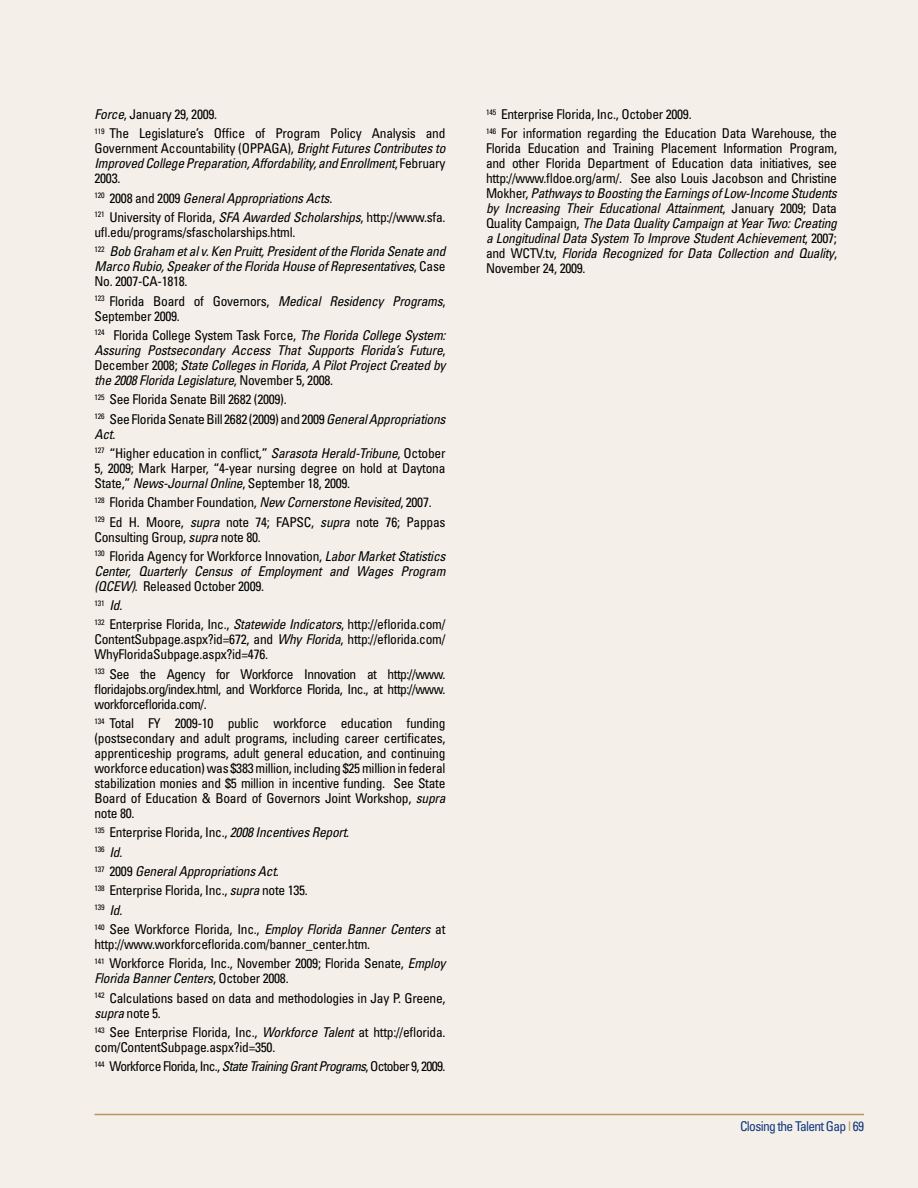
<style>
.page{position:relative;width:918px;height:1188px;background:#f4f0e9}
.page>*{position:absolute;margin:0;border:0;box-sizing:border-box;transform-origin:0 0}
.t1{font:condensed 13.5px/15px "Univers";letter-spacing:-.02em;color:#000}
.t2{font:italic condensed 13.5px/15px "Univers";letter-spacing:-.02em;color:#000}
.t3{font:condensed 13.5px "Univers";letter-spacing:-.05em;color:#000}
.t4{font:condensed 13.5px "Univers";letter-spacing:-.05em;color:#15397f}
.t5{font:condensed 7.8px "Univers";letter-spacing:-.02em;color:#000}
.s1{font-style:italic}
.s2{font-style:normal}
.s3{font-style:italic;font-size:13.5px}
.s4{font-size:13.5px}
.s5{color:#b4975a}
</style>
<div class="page">
<hr style="left:94px;top:1114px;width:770px;height:1px;background:#b4975a">
<p class="t1" style="left:94px;top:104px;width:353px;line-height:19.4px"><span class="s1">Force</span>, January 29, 2009.<br><sup>119</sup> The Legislature’s Office of Program Policy Analysis and</p>
<p class="t2" style="left:95px;top:141px;width:353px;text-align:justify"><span class="s2">Government Accountability (OPPAGA),</span> Bright Futures Contributes to Improved College Preparation, Affordability, and Enrollment<span class="s2">, February 2003.</span></p>
<p class="t1" style="left:94px;top:188px;width:353px;line-height:19.4px"><sup>120</sup> 2008 and 2009 <span class="s1">General Appropriations Acts</span>.<br><sup>121</sup> University of Florida, <span class="s1">SFA Awarded Scholarships</span>, http://www.sfa.</p>
<p class="t2" style="left:94px;top:222px;width:352px;line-height:19.4px"><span class="s2">ufl.edu/programs/sfascholarships.html.<br></span><sup>122</sup> Bob Graham et al v. Ken Pruitt, President of the Florida Senate and</p>
<p class="t2" style="left:95px;top:259px;width:353px">Marco Rubio, Speaker of the Florida House of Representatives<span class="s2">, Case<br>No. 2007-CA-1818.</span></p>
<p class="t1" style="left:94px;top:293px;width:353px"><sup>123</sup> Florida Board of Governors, <span class="s1">Medical Residency Programs</span>,<br>September 2009.</p>
<p class="t2" style="left:94px;top:327px;width:353px;text-align:justify"><sup>124</sup> <span class="s2">Florida College System Task Force,</span> The Florida College System:<br>Assuring Postsecondary Access That Supports Florida’s Future<span class="s2">, December 2008;</span> State Colleges in Florida, A Pilot Project Created by the 2008 Florida Legislature<span class="s2">, November 5, 2008.</span></p>
<p class="t1" style="left:94px;top:389px;width:353px;line-height:19.4px"><sup>125</sup> See Florida Senate Bill 2682 (2009).<br><sup>126</sup> See Florida Senate Bill 2682 (2009) and 2009 <span class="s1">General Appropriations</span></p>
<p class="t1" style="left:94px;top:424px;width:353px;line-height:19.4px"><span class="s1">Act</span>.<br><sup>127</sup> “Higher education in conflict,” <span class="s1">Sarasota Herald-Tribune</span>, October</p>
<p class="t1" style="left:95px;top:460px;width:352px">5, 2009; Mark Harper, “4-year nursing degree on hold at Daytona<br>State,” <span class="s1">News-Journal Online</span>, September 18, 2009.</p>
<p class="t1" style="left:94px;top:492px;width:353px;line-height:19.4px"><sup>128</sup> Florida Chamber Foundation, <span class="s1">New Cornerstone Revisited</span>, 2007.<br><sup>129</sup> Ed H. Moore, <span class="s1">supra</span> note 74; FAPSC, <span class="s1">supra</span> note 76; Pappas</p>
<p class="t1" style="left:94px;top:527px;width:353px;line-height:19.4px">Consulting Group, <span class="s1">supra</span> note 80.<br><sup>130</sup> Florida Agency for Workforce Innovation, <span class="s1">Labor Market Statistics</span></p>
<p class="t2" style="left:95px;top:563px;width:352px">Center, Quarterly Census of Employment and Wages Program (QCEW)<span class="s2">. Released October 2009.</span></p>
<p class="t5" style="left:94px;top:598px;width:29px">131 <span class="s3">Id</span><span class="s4">.</span></p>
<p class="t1" style="left:94px;top:617px;width:353px;text-align:justify"><sup>132</sup> Enterprise Florida, Inc., <span class="s1">Statewide Indicators</span>, http://eflorida.com/ ContentSubpage.aspx?id=672, and <span class="s1">Why Florida</span>, http://eflorida.com/ WhyFloridaSubpage.aspx?id=476.</p>
<p class="t1" style="left:94px;top:666px;width:352px;text-align:justify"><sup>133</sup> See the Agency for Workforce Innovation at http://www. floridajobs.org/index.html, and Workforce Florida, Inc., at http://www. workforceflorida.com/.</p>
<p class="t1" style="left:94px;top:715px;width:353px;text-align:justify"><sup>134</sup> Total FY 2009-10 public workforce education funding (postsecondary and adult programs, including career certificates, apprenticeship programs, adult general education, and continuing workforce education) was $383 million, including $25 million in federal stabilization monies and $5 million in incentive funding. See State Board of Education &amp; Board of Governors Joint Workshop, <span class="s1">supra </span>note 80.</p>
<p class="t1" style="left:94px;top:825px;width:256px"><sup>135</sup> Enterprise Florida, Inc., <span class="s1">2008 Incentives Report</span>.</p>
<p class="t5" style="left:94px;top:845px;width:29px">136 <span class="s3">Id</span><span class="s4">.</span></p>
<p class="t1" style="left:94px;top:861px;width:215px;line-height:19.4px"><sup>137</sup> 2009 <span class="s1">General Appropriations Act</span>.<br><sup>138</sup> Enterprise Florida, Inc., <span class="s1">supra</span> note 135.</p>
<p class="t5" style="left:94px;top:903px;width:29px">139 <span class="s3">Id</span><span class="s4">.</span></p>
<p class="t1" style="left:94px;top:921px;width:352px"><sup>140</sup> See Workforce Florida, Inc., <span class="s1">Employ Florida Banner Centers</span> at http://www.workforceflorida.com/banner_center.htm.</p>
<p class="t1" style="left:94px;top:956px;width:353px"><sup>141</sup> Workforce Florida, Inc., November 2009; Florida Senate, <span class="s1">Employ<br>Florida Banner Centers</span>, October 2008.</p>
<p class="t1" style="left:94px;top:990px;width:353px"><sup>142</sup> Calculations based on data and methodologies in Jay P. Greene, <span class="s1">supra</span> note 5.</p>
<p class="t1" style="left:94px;top:1024px;width:352px"><sup>143</sup> See Enterprise Florida, Inc., <span class="s1">Workforce Talent</span> at http://eflorida. com/ContentSubpage.aspx?id=350.</p>
<p class="t3" style="left:94px;top:1058px;width:352px"><sup>144</sup> Workforce Florida, Inc., <span class="s1">State Training Grant Programs</span>, October 9, 2009.</p>
<p class="t1" style="left:486px;top:104px;width:352px;line-height:19.4px"><sup>145</sup> Enterprise Florida, Inc., October 2009.<br><sup>146</sup> For information regarding the Education Data Warehouse, the</p>
<p class="t1" style="left:486px;top:141px;width:353px;text-align:justify">Florida Education and Training Placement Information Program, and other Florida Department of Education data initiatives, see http://www.fldoe.org/arm/. See also Louis Jacobson and Christine Mokher, <span class="s1">Pathways to Boosting the Earnings of Low-Income Students by Increasing Their Educational Attainment</span>, January 2009; Data Quality Campaign, <span class="s1">The Data Quality Campaign at Year Two: Creating a Longitudinal Data System To Improve Student Achievement</span>, 2007; and WCTV.tv, <span class="s1">Florida Recognized for Data Collection and Quality</span>, November 24, 2009.</p>
<p class="t4" style="left:740px;top:1118px;width:125px">Closing the Talent Gap <span class="s5">l</span> 69</p>
</div>
